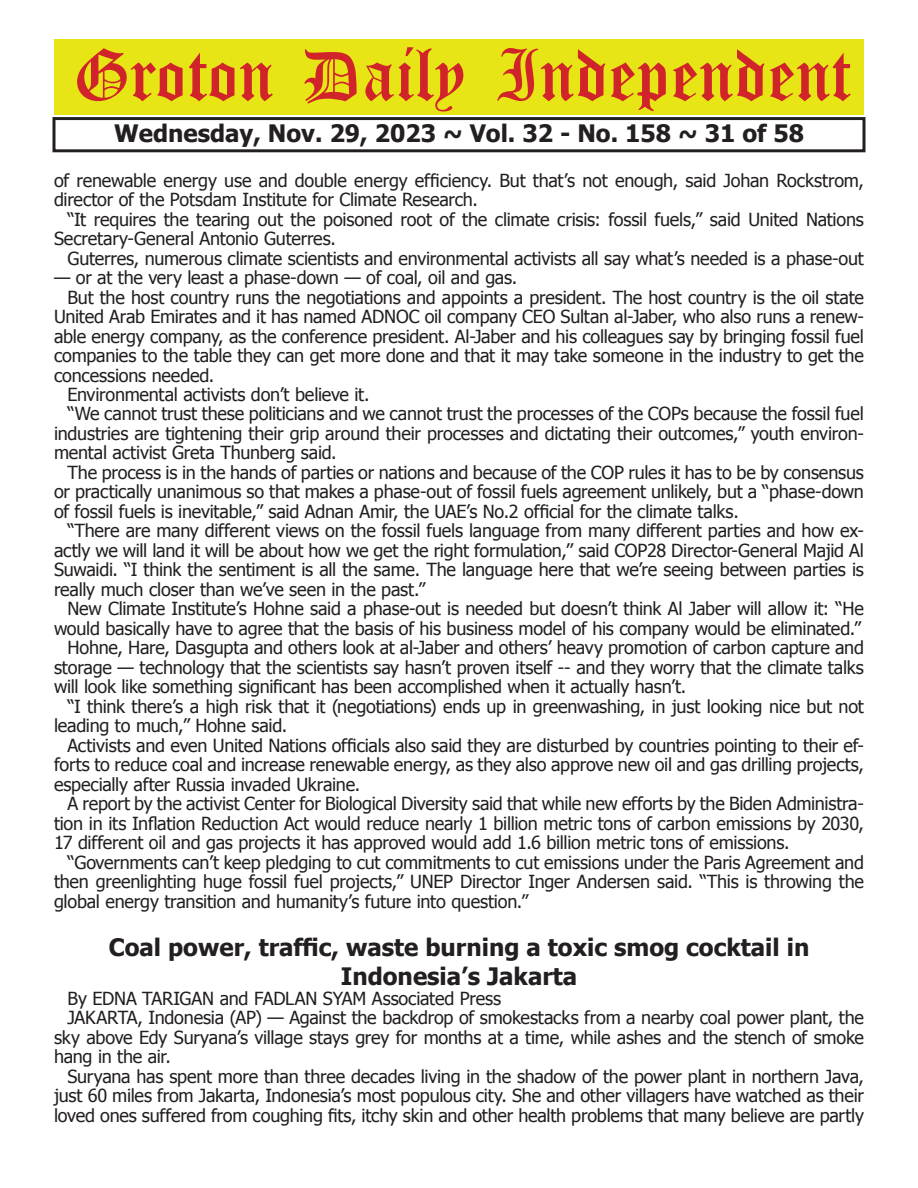
<style>
.page{position:relative;width:918px;height:1188px;background:#fff}
.page>*{position:absolute;margin:0;border:0;box-sizing:border-box;transform-origin:0 0}
.t1{font:54px "Old English Five";color:#d1232a}
.t2{font:700 24px/28.8px "Tahoma";color:#231f20;text-align:center}
.t3{font:18px/19.5px "Tahoma";letter-spacing:-.01em;color:#231f20}
</style>
<div class="page">
<div style="left:52px;top:117px;width:814px;height:35px;border:3px solid #231f20"></div>
<div style="left:54px;top:40px;width:810px;height:75px;background:#e7e515"></div>
<h1 class="t1" style="left:73px;top:50px;width:779px">Groton Daily Independent</h1>
<h2 class="t2" style="left:114px;top:117px;width:691px">Wednesday, Nov. 29, 2023 ~ Vol. 32 - No. 158 ~ 31 of 58</h2>
<p class="t3" style="left:54px;top:169px;width:811px">of renewable energy use and double energy efficiency. But that’s not enough, said Johan Rockstrom, director of the Potsdam Institute for Climate Research.</p>
<p class="t3" style="left:54px;top:208px;width:811px;text-indent:14px">“It requires the tearing out the poisoned root of the climate crisis: fossil fuels,” said United Nations<br>Secretary-General Antonio Guterres.</p>
<p class="t3" style="left:68px;top:247px;width:798px">Guterres, numerous climate scientists and environmental activists all say what’s needed is a phase-out</p>
<p class="t3" style="left:54px;top:267px;width:465px">— or at the very least a phase-down — of coal, oil and gas.</p>
<p class="t3" style="left:68px;top:286px;width:798px">But the host country runs the negotiations and appoints a president. The host country is the oil state</p>
<p class="t3" style="left:54px;top:306px;width:812px">United Arab Emirates and it has named ADNOC oil company CEO Sultan al-Jaber, who also runs a renew-</p>
<p class="t3" style="left:54px;top:325px;width:811px">able energy company, as the conference president. Al-Jaber and his colleagues say by bringing fossil fuel</p>
<p class="t3" style="left:54px;top:345px;width:811px">companies to the table they can get more done and that it may take someone in the industry to get the</p>
<p class="t3" style="left:54px;top:364px;width:162px">concessions needed.</p>
<p class="t3" style="left:68px;top:384px;width:304px">Environmental activists don’t believe it.</p>
<p class="t3" style="left:68px;top:403px;width:798px">“We cannot trust these politicians and we cannot trust the processes of the COPs because the fossil fuel</p>
<p class="t3" style="left:54px;top:423px;width:812px">industries are tightening their grip around their processes and dictating their outcomes,” youth environ-</p>
<p class="t3" style="left:54px;top:442px;width:284px">mental activist Greta Thunberg said.</p>
<p class="t3" style="left:68px;top:462px;width:798px">The process is in the hands of parties or nations and because of the COP rules it has to be by consensus</p>
<p class="t3" style="left:54px;top:481px;width:811px">or practically unanimous so that makes a phase-out of fossil fuels agreement unlikely, but a “phase-down</p>
<p class="t3" style="left:54px;top:501px;width:686px">of fossil fuels is inevitable,” said Adnan Amir, the UAE’s No.2 official for the climate talks.</p>
<p class="t3" style="left:68px;top:520px;width:798px">“There are many different views on the fossil fuels language from many different parties and how ex-</p>
<p class="t3" style="left:54px;top:540px;width:812px">actly we will land it will be about how we get the right formulation,’’ said COP28 Director-General Majid Al</p>
<p class="t3" style="left:54px;top:559px;width:811px">Suwaidi. “I think the sentiment is all the same. The language here that we’re seeing between parties is</p>
<p class="t3" style="left:54px;top:579px;width:373px">really much closer than we’ve seen in the past.”</p>
<p class="t3" style="left:68px;top:598px;width:798px">New Climate Institute’s Hohne said a phase-out is needed but doesn’t think Al Jaber will allow it: “He</p>
<p class="t3" style="left:54px;top:618px;width:809px">would basically have to agree that the basis of his business model of his company would be eliminated.”</p>
<p class="t3" style="left:68px;top:637px;width:798px">Hohne, Hare, Dasgupta and others look at al-Jaber and others’ heavy promotion of carbon capture and</p>
<p class="t3" style="left:54px;top:657px;width:811px">storage — technology that the scientists say hasn’t proven itself -- and they worry that the climate talks</p>
<p class="t3" style="left:54px;top:676px;width:634px">will look like something significant has been accomplished when it actually hasn’t.</p>
<p class="t3" style="left:68px;top:696px;width:798px">“I think there’s a high risk that it (negotiations) ends up in greenwashing, in just looking nice but not</p>
<p class="t3" style="left:54px;top:715px;width:235px">leading to much,” Hohne said.</p>
<p class="t3" style="left:68px;top:735px;width:798px">Activists and even United Nations officials also said they are disturbed by countries pointing to their ef-</p>
<p class="t3" style="left:54px;top:754px;width:811px">forts to reduce coal and increase renewable energy, as they also approve new oil and gas drilling projects,</p>
<p class="t3" style="left:54px;top:774px;width:308px">especially after Russia invaded Ukraine.</p>
<p class="t3" style="left:68px;top:793px;width:798px">A report by the activist Center for Biological Diversity said that while new efforts by the Biden Administra-</p>
<p class="t3" style="left:54px;top:813px;width:811px">tion in its Inflation Reduction Act would reduce nearly 1 billion metric tons of carbon emissions by 2030,</p>
<p class="t3" style="left:54px;top:832px;width:737px">17 different oil and gas projects it has approved would add 1.6 billion metric tons of emissions.</p>
<p class="t3" style="left:68px;top:852px;width:798px">“Governments can’t keep pledging to cut commitments to cut emissions under the Paris Agreement and</p>
<p class="t3" style="left:54px;top:871px;width:811px">then greenlighting huge fossil fuel projects,” UNEP Director Inger Andersen said. “This is throwing the</p>
<p class="t3" style="left:54px;top:891px;width:476px">global energy transition and humanity’s future into question.”</p>
<h2 class="t2" style="left:109px;top:932px;width:702px">Coal power, traffic, waste burning a toxic smog cocktail in<br>Indonesia’s Jakarta</h2>
<p class="t3" style="left:68px;top:988px;width:435px">By EDNA TARIGAN and FADLAN SYAM Associated Press</p>
<p class="t3" style="left:68px;top:1007px;width:798px">JAKARTA, Indonesia (AP) — Against the backdrop of smokestacks from a nearby coal power plant, the</p>
<p class="t3" style="left:54px;top:1027px;width:811px">sky above Edy Suryana’s village stays grey for months at a time, while ashes and the stench of smoke</p>
<p class="t3" style="left:54px;top:1046px;width:118px">hang in the air.</p>
<p class="t3" style="left:68px;top:1066px;width:798px">Suryana has spent more than three decades living in the shadow of the power plant in northern Java,</p>
<p class="t3" style="left:54px;top:1085px;width:811px">just 60 miles from Jakarta, Indonesia’s most populous city. She and other villagers have watched as their</p>
<p class="t3" style="left:54px;top:1105px;width:811px">loved ones suffered from coughing fits, itchy skin and other health problems that many believe are partly</p>
</div>
